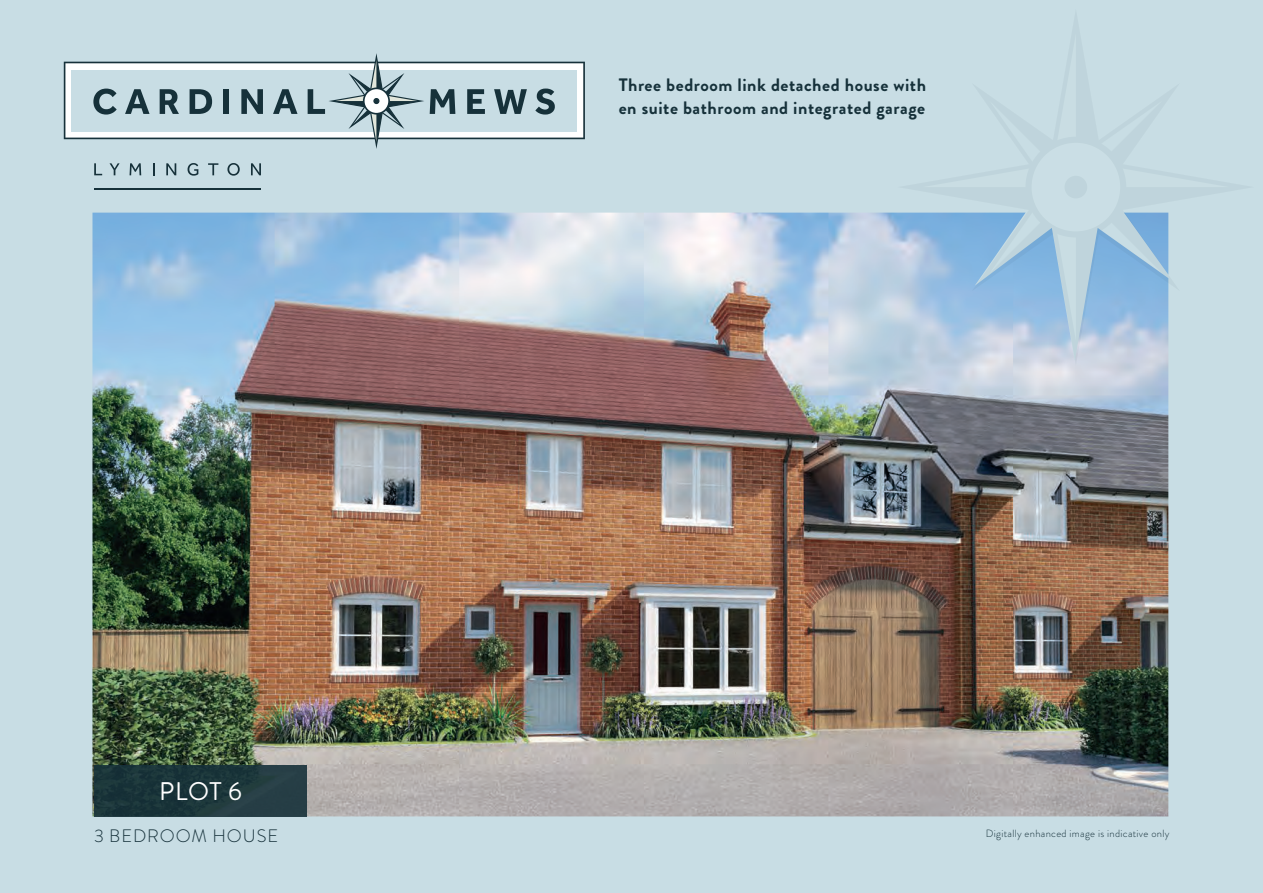
<style>
.page{position:relative;width:1263px;height:893px;background:#c8dde4}
.page>*{position:absolute;margin:0;border:0;box-sizing:border-box;transform-origin:0 0}
.t1{font:25.5px "Brandon Grotesque";color:#fff}
.t2{font:700 18px/22.5px "Brandon Grotesque";letter-spacing:.03em;color:#16313a}
.t3{font:300 18px "Brandon Grotesque";letter-spacing:.05em;color:#16313a}
.t4{font:300 10.5px "Brandon Grotesque";letter-spacing:.03em;color:#16313a}
</style>
<div class="page">
<img style="left:92px;top:213px;width:1076px;height:603px">
<svg style="left:897px;top:212px;width:272px;height:154px"></svg>
<div style="left:94px;top:765px;width:213px;height:51px;background:#1d383c"></div>
<svg style="left:64px;top:53px;width:521px;height:96px"></svg>
<svg style="left:94px;top:163px;width:8px;height:12px"></svg>
<svg style="left:110px;top:163px;width:10px;height:12px"></svg>
<svg style="left:130px;top:163px;width:11px;height:12px"></svg>
<svg style="left:153px;top:163px;width:2px;height:12px"></svg>
<svg style="left:166px;top:163px;width:10px;height:12px"></svg>
<svg style="left:188px;top:163px;width:10px;height:13px"></svg>
<svg style="left:208px;top:163px;width:10px;height:12px"></svg>
<svg style="left:227px;top:163px;width:13px;height:13px"></svg>
<svg style="left:251px;top:163px;width:10px;height:12px"></svg>
<hr style="left:94px;top:189px;width:167px;height:1px;background:#16313a">
<p class="t1" style="left:159px;top:773px;width:84px">PLOT 6</p>
<p class="t2" style="left:619px;top:74px;width:309px">Three bedroom link detached house with en suite bathroom and integrated garage</p>
<p class="t3" style="left:94px;top:823px;width:185px">3 BEDROOM HOUSE</p>
<p class="t4" style="left:986px;top:826px;width:185px">Digitally enhanced image is indicative only</p>
</div>
